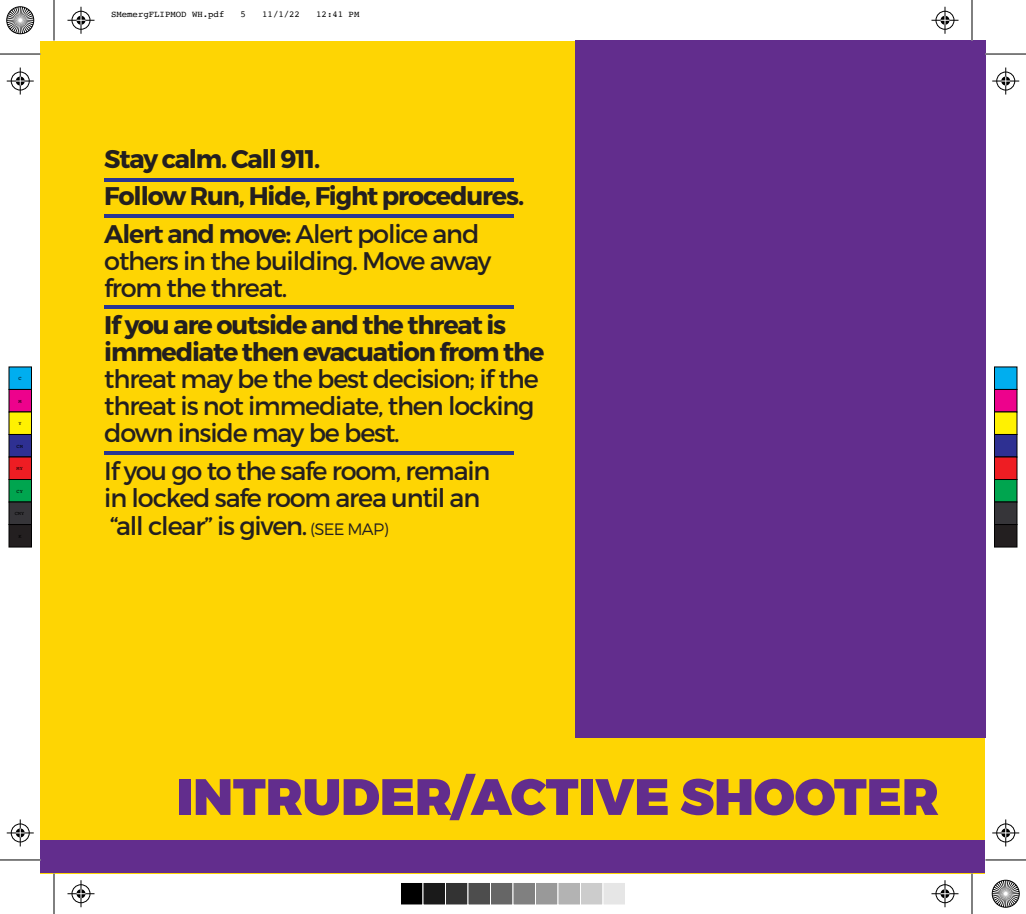
<style>
.page{position:relative;width:1026px;height:914px;background:#fff}
.page>*{position:absolute;margin:0;border:0;box-sizing:border-box;transform-origin:0 0}
.t1{font:900 51px "Montserrat";color:#622d8d}
.t2{font:25.5px/27px "Montserrat";letter-spacing:-.045em;color:#231f20}
.t3{font:700 25.5px/37.5px "Montserrat";letter-spacing:-.045em;color:#231f20}
.t4{font:9px "Courier";color:#000}
.t5{font:5.25px "Courier";color:#000}
.s1{font-weight:600}
.s2{font-weight:400}
.s3{font-weight:300;font-size:16.5px}
</style>
<div class="page">
<div style="left:40px;top:40px;width:946px;height:833px;background:#fed503"></div>
<div style="left:575px;top:40px;width:411px;height:697px;background:#622d8d"></div>
<hr style="left:105px;top:178px;width:409px;height:3px;background:#293693">
<hr style="left:105px;top:451px;width:409px;height:3px;background:#293693">
<hr style="left:105px;top:306px;width:409px;height:3px;background:#293693">
<hr style="left:105px;top:214px;width:409px;height:3px;background:#293693">
<div style="left:40px;top:839px;width:946px;height:33px;background:#622d8d"></div>
<hr style="left:53px;top:0;width:2px;height:41px;background:#fff">
<hr style="left:971px;top:0;width:2px;height:41px;background:#fff">
<hr style="left:0;top:54px;width:40px;height:1px;background:#000">
<hr style="left:986px;top:54px;width:40px;height:1px;background:#000">
<hr style="left:0;top:859px;width:40px;height:1px;background:#000">
<hr style="left:986px;top:859px;width:40px;height:1px;background:#000">
<hr style="left:54px;top:0;width:1px;height:41px;background:#000">
<hr style="left:54px;top:873px;width:1px;height:41px;background:#000">
<hr style="left:972px;top:0;width:1px;height:41px;background:#000">
<hr style="left:972px;top:873px;width:1px;height:41px;background:#000">
<svg style="left:68px;top:7px;width:26px;height:27px"></svg>
<svg style="left:932px;top:7px;width:26px;height:27px"></svg>
<svg style="left:68px;top:880px;width:26px;height:27px"></svg>
<svg style="left:932px;top:880px;width:26px;height:27px"></svg>
<svg style="left:7px;top:68px;width:27px;height:27px"></svg>
<svg style="left:7px;top:819px;width:27px;height:27px"></svg>
<svg style="left:992px;top:68px;width:27px;height:27px"></svg>
<svg style="left:992px;top:819px;width:27px;height:27px"></svg>
<div style="left:9px;top:367px;width:23px;height:22px;background:#00aeef"></div>
<div style="left:9px;top:366px;width:23px;height:24px;border:1px solid #000"></div>
<div style="left:9px;top:389px;width:23px;height:23px;background:#ed028c"></div>
<div style="left:9px;top:389px;width:23px;height:23px;border:1px solid #000"></div>
<div style="left:9px;top:412px;width:23px;height:22px;background:#fff101"></div>
<div style="left:9px;top:411px;width:23px;height:24px;border:1px solid #000"></div>
<div style="left:9px;top:434px;width:23px;height:23px;background:#2e3092"></div>
<div style="left:9px;top:434px;width:23px;height:23px;border:1px solid #000"></div>
<div style="left:9px;top:457px;width:23px;height:22px;background:#ee1d23"></div>
<div style="left:9px;top:456px;width:23px;height:24px;border:1px solid #000"></div>
<div style="left:9px;top:479px;width:23px;height:23px;background:#00a54f"></div>
<div style="left:9px;top:479px;width:23px;height:23px;border:1px solid #000"></div>
<div style="left:9px;top:502px;width:23px;height:22px;background:#363539"></div>
<div style="left:9px;top:501px;width:23px;height:24px;border:1px solid #000"></div>
<div style="left:9px;top:524px;width:23px;height:23px;background:#231f20"></div>
<div style="left:9px;top:524px;width:23px;height:23px;border:1px solid #000"></div>
<div style="left:994px;top:367px;width:23px;height:22px;background:#00aeef"></div>
<div style="left:994px;top:366px;width:23px;height:24px;border:1px solid #000"></div>
<div style="left:994px;top:389px;width:23px;height:23px;background:#ed028c"></div>
<div style="left:994px;top:389px;width:23px;height:23px;border:1px solid #000"></div>
<div style="left:994px;top:412px;width:23px;height:22px;background:#fff101"></div>
<div style="left:994px;top:411px;width:23px;height:24px;border:1px solid #000"></div>
<div style="left:994px;top:434px;width:23px;height:23px;background:#2e3092"></div>
<div style="left:994px;top:434px;width:23px;height:23px;border:1px solid #000"></div>
<div style="left:994px;top:457px;width:23px;height:22px;background:#ee1d23"></div>
<div style="left:994px;top:456px;width:23px;height:24px;border:1px solid #000"></div>
<div style="left:994px;top:479px;width:23px;height:23px;background:#00a54f"></div>
<div style="left:994px;top:479px;width:23px;height:23px;border:1px solid #000"></div>
<div style="left:994px;top:502px;width:23px;height:22px;background:#363539"></div>
<div style="left:994px;top:501px;width:23px;height:24px;border:1px solid #000"></div>
<div style="left:994px;top:524px;width:23px;height:23px;background:#231f20"></div>
<div style="left:994px;top:524px;width:23px;height:23px;border:1px solid #000"></div>
<div style="left:400px;top:882px;width:23px;height:23px;background:#000"></div>
<div style="left:400px;top:882px;width:23px;height:23px;border:1px solid #fff"></div>
<div style="left:423px;top:882px;width:23px;height:23px;background:#1a1a1a"></div>
<div style="left:423px;top:882px;width:23px;height:23px;border:1px solid #fff"></div>
<div style="left:446px;top:882px;width:22px;height:23px;background:#333"></div>
<div style="left:445px;top:882px;width:23px;height:23px;border:1px solid #fff"></div>
<div style="left:468px;top:882px;width:22px;height:23px;background:#4d4d4d"></div>
<div style="left:468px;top:882px;width:23px;height:23px;border:1px solid #fff"></div>
<div style="left:490px;top:882px;width:23px;height:23px;background:#666"></div>
<div style="left:490px;top:882px;width:23px;height:23px;border:1px solid #fff"></div>
<div style="left:513px;top:882px;width:23px;height:23px;background:#808080"></div>
<div style="left:513px;top:882px;width:23px;height:23px;border:1px solid #fff"></div>
<div style="left:536px;top:882px;width:22px;height:23px;background:#999"></div>
<div style="left:535px;top:882px;width:23px;height:23px;border:1px solid #fff"></div>
<div style="left:558px;top:882px;width:22px;height:23px;background:#b3b3b3"></div>
<div style="left:558px;top:882px;width:23px;height:23px;border:1px solid #fff"></div>
<div style="left:580px;top:882px;width:23px;height:23px;background:#ccc"></div>
<div style="left:580px;top:882px;width:23px;height:23px;border:1px solid #fff"></div>
<div style="left:603px;top:882px;width:23px;height:23px;background:#e6e6e6"></div>
<div style="left:603px;top:882px;width:23px;height:23px;border:1px solid #fff"></div>
<svg style="left:6px;top:6px;width:29px;height:29px"></svg>
<svg style="left:991px;top:879px;width:29px;height:29px"></svg>
<p class="t5" style="left:18px;top:374px;width:5px">C</p>
<p class="t5" style="left:18px;top:397px;width:5px">M</p>
<p class="t5" style="left:18px;top:419px;width:5px">Y</p>
<p class="t5" style="left:17px;top:442px;width:8px">CM</p>
<p class="t5" style="left:17px;top:464px;width:8px">MY</p>
<p class="t5" style="left:17px;top:487px;width:8px">CY</p>
<p class="t5" style="left:15px;top:509px;width:11px">CMY</p>
<p class="t5" style="left:18px;top:532px;width:5px">K</p>
<p class="t4" style="left:111px;top:7px;width:115px">SMemergFLIPMOD WH.pdf</p>
<p class="t4" style="left:241px;top:7px;width:7px">5</p>
<p class="t4" style="left:262px;top:7px;width:39px">11/1/22</p>
<p class="t4" style="left:316px;top:7px;width:45px">12:41 PM</p>
<p class="t3" style="left:104px;top:140px;width:422px">Stay calm. Call 911.<br>Follow Run, Hide, Fight procedures.<br><span class="s1">Alert and move:</span> <span class="s2">Alert police and</span></p>
<p class="t2" style="left:104px;top:247px;width:389px">others in the building. Move away from the threat.</p>
<p class="t3" style="left:104px;top:312px;width:442px;line-height:27px">If you are outside and the threat is immediate then evacuation from the</p>
<p class="t2" style="left:104px;top:365px;width:436px">threat may be the best decision; if the threat is not immediate, then locking down inside may be best.</p>
<p class="t2" style="left:104px;top:457px;width:388px;line-height:27.8px">If you go to the safe room, remain in locked safe room area until an “all clear” is given. <span class="s3">(SEE MAP)</span></p>
<h1 class="t1" style="left:176px;top:764px;width:764px">INTRUDER/ACTIVE SHOOTER</h1>
</div>
